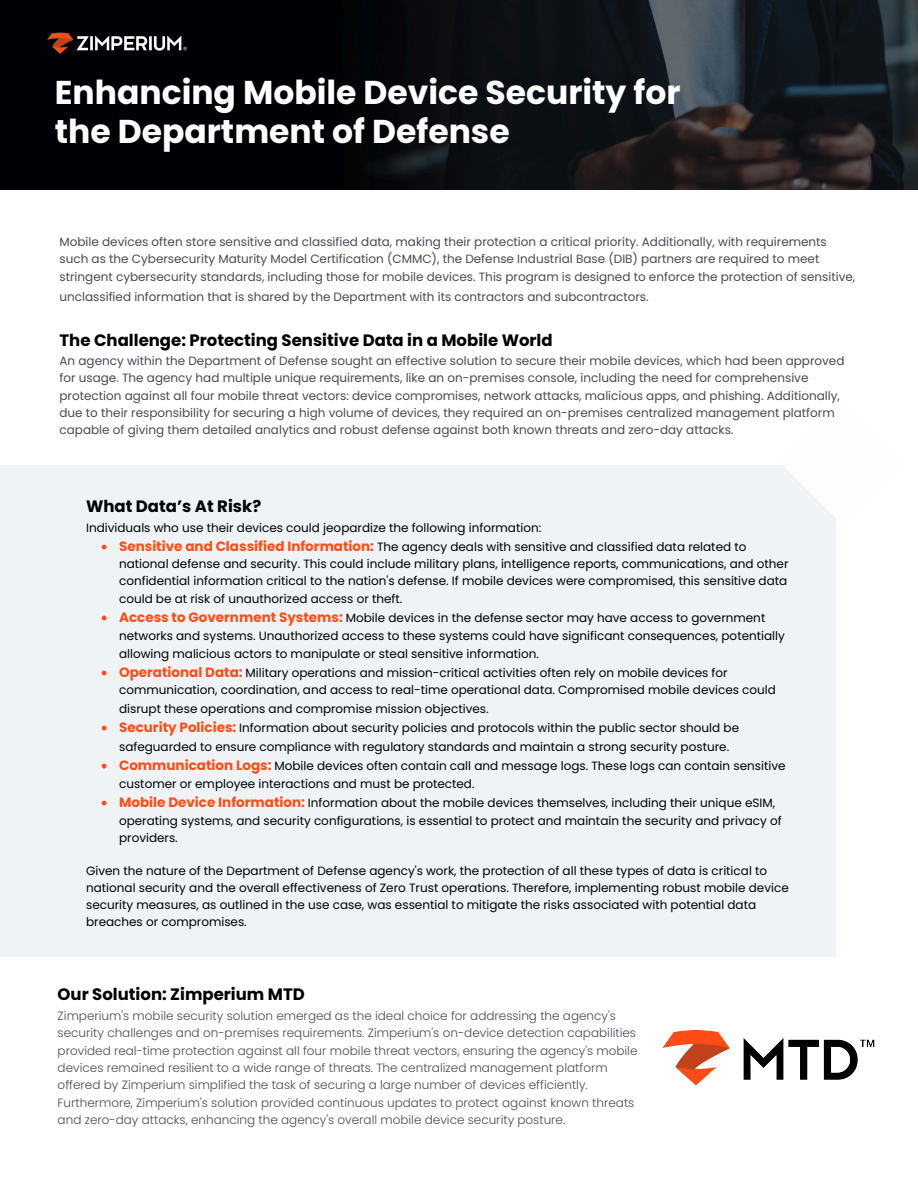
<style>
.page{position:relative;width:918px;height:1188px;background:#fff}
.page>*{position:absolute;margin:0;border:0;box-sizing:border-box;transform-origin:0 0}
.t1{font:700 33px/39.6px "Poppins";color:#fff}
.t2{font:700 16.5px "Poppins";color:#000}
.t3{font:12px/17.1px "Poppins";color:#000}
.t4{font:12px/17.2px "Poppins";color:#464b53}
.t5{font:300 12px/17.2px "Poppins";color:#464b53}
.s1{color:#ff4c15}
.s2{font-weight:700;font-size:13.5px;color:#ff4c15}
</style>
<div class="page">
<img style="left:0;top:0;width:918px;height:190px">
<img style="left:47px;top:32px;width:140px;height:24px">
<img style="left:662px;top:1030px;width:213px;height:56px">
<h1 class="t1" style="left:55px;top:72px;width:627px">Enhancing Mobile Device Security for the Department of Defense</h1>
<p class="t4" style="left:60px;top:233px;width:797px">Mobile devices often store sensitive and classified data, making their protection a critical priority. Additionally, with requirements such as the Cybersecurity Maturity Model Certification (CMMC), the Defense Industrial Base (DIB) partners are required to meet stringent cybersecurity standards, including those for mobile devices. This program is designed to enforce the protection of sensitive,</p>
<p class="t4" style="left:60px;top:288px;width:591px">unclassified information that is shared by the Department with its contractors and subcontractors.</p>
<h2 class="t2" style="left:60px;top:331px;width:495px">The Challenge: Protecting Sensitive Data in a Mobile World</h2>
<p class="t4" style="left:60px;top:352px;width:786px">An agency within the Department of Defense sought an effective solution to secure their mobile devices, which had been approved for usage. The agency had multiple unique requirements, like an on-premises console, including the need for comprehensive protection against all four mobile threat vectors: device compromises, network attacks, malicious apps, and phishing. Additionally, due to their responsibility for securing a high volume of devices, they required an on-premises centralized management platform capable of giving them detailed analytics and robust defense against both known threats and zero-day attacks.</p>
<h2 class="t2" style="left:86px;top:497px;width:177px">What Data’s At Risk?</h2>
<p class="t3" style="left:86px;top:519px;width:457px">Individuals who use their devices could jeopardize the following information:</p>
<p class="t3" style="left:119px;top:538px;width:671px;text-indent:-18px"><span class="s1">•</span> <span class="s2">Sensitive and Classified Information:</span> The agency deals with sensitive and classified data related to national defense and security. This could include military plans, intelligence reports, communications, and other confidential information critical to the nation's defense. If mobile devices were compromised, this sensitive data</p>
<p class="t3" style="left:119px;top:591px;width:285px">could be at risk of unauthorized access or theft.</p>
<p class="t3" style="left:119px;top:609px;width:667px;line-height:17.9px;text-indent:-18px"><span class="s1">•</span> <span class="s2">Access to Government Systems:</span> Mobile devices in the defense sector may have access to government networks and systems. Unauthorized access to these systems could have significant consequences, potentially allowing malicious actors to manipulate or steal sensitive information.</p>
<p class="t3" style="left:119px;top:664px;width:658px;line-height:17.9px;text-indent:-18px"><span class="s1">•</span> <span class="s2">Operational Data:</span> Military operations and mission-critical activities often rely on mobile devices for communication, coordination, and access to real-time operational data. Compromised mobile devices could disrupt these operations and compromise mission objectives.</p>
<p class="t3" style="left:119px;top:718px;width:622px;line-height:18.9px;text-indent:-18px"><span class="s1">•</span> <span class="s2">Security Policies:</span> Information about security policies and protocols within the public sector should be safeguarded to ensure compliance with regulatory standards and maintain a strong security posture.</p>
<p class="t3" style="left:119px;top:756px;width:668px;line-height:18.9px;text-indent:-18px"><span class="s1">•</span> <span class="s2">Communication Logs:</span> Mobile devices often contain call and message logs. These logs can contain sensitive customer or employee interactions and must be protected.</p>
<p class="t3" style="left:119px;top:795px;width:664px;text-indent:-18px"><span class="s1">•</span> <span class="s2">Mobile Device Information:</span> Information about the mobile devices themselves, including their unique eSIM, operating systems, and security configurations, is essential to protect and maintain the security and privacy of providers.</p>
<p class="t3" style="left:86px;top:863px;width:704px">Given the nature of the Department of Defense agency's work, the protection of all these types of data is critical to national security and the overall effectiveness of Zero Trust operations. Therefore, implementing robust mobile device security measures, as outlined in the use case, was essential to mitigate the risks associated with potential data breaches or compromises.</p>
<h2 class="t2" style="left:58px;top:985px;width:249px">Our Solution: Zimperium MTD</h2>
<p class="t5" style="left:58px;top:1007px;width:581px">Zimperium's mobile security solution emerged as the ideal choice for addressing the agency's security challenges and on-premises requirements. Zimperium's on-device detection capabilities provided real-time protection against all four mobile threat vectors, ensuring the agency's mobile devices remained resilient to a wide range of threats. The centralized management platform offered by Zimperium simplified the task of securing a large number of devices efficiently.<br>Furthermore, Zimperium's solution provided continuous updates to protect against known threats and zero-day attacks, enhancing the agency's overall mobile device security posture.</p>
</div>
